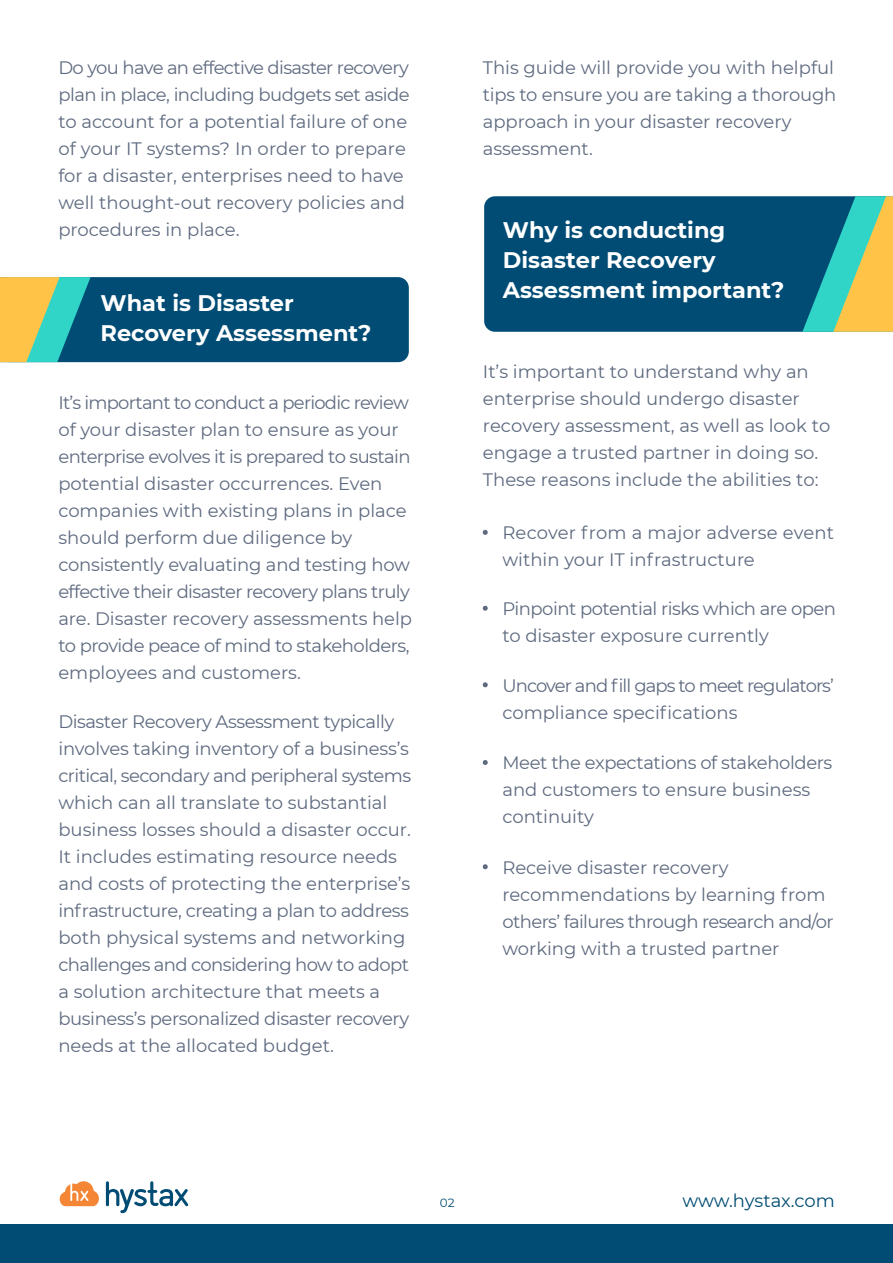
<style>
.page{position:relative;width:893px;height:1263px;background:#fff}
.page>*{position:absolute;margin:0;border:0;box-sizing:border-box;transform-origin:0 0}
.t1{font:700 22.5px/30px "Montserrat";color:#fff}
.t2{font:18px/27px "Montserrat";letter-spacing:-.005em;color:#5e6a7f}
.t3{font:18px/27px "Montserrat";letter-spacing:-.025em;color:#5e6a7f}
.t4{font:18px/27px "Montserrat";letter-spacing:-.05em;color:#5e6a7f}
.t5{font:18px "Montserrat";letter-spacing:-.005em;color:#004c74}
.t6{font:12px "Montserrat";color:#004c74}
</style>
<div class="page">
<div style="left:0;top:1225px;width:893px;height:38px;background:#004c74"></div>
<svg style="left:0;top:277px;width:409px;height:85px;background:#1f6376"></svg>
<div style="left:484px;top:196px;width:318px;height:136px;background:#004c74"></div>
<svg style="left:802px;top:196px;width:91px;height:136px;background:#6da580"></svg>
<svg style="left:59px;top:1181px;width:129px;height:32px"></svg>
<svg style="left:483px;top:530px;width:5px;height:5px"></svg>
<svg style="left:483px;top:606px;width:5px;height:5px"></svg>
<svg style="left:483px;top:682px;width:5px;height:5px"></svg>
<svg style="left:483px;top:760px;width:5px;height:5px"></svg>
<svg style="left:483px;top:864px;width:5px;height:5px"></svg>
<p class="t2" style="left:58px;top:55px;width:353px">Do you have an effective disaster recovery plan in place, including budgets set aside to account for a potential failure of one of your IT systems? In order to prepare for a disaster, enterprises need to have well thought-out recovery policies and procedures in place.</p>
<p class="t2" style="left:483px;top:55px;width:355px">This guide will provide you with helpful tips to ensure you are taking a thorough approach in your disaster recovery assessment.</p>
<p class="t1" style="left:503px;top:217px;width:283px">Why is conducting<br>Disaster Recovery<br>Assessment important?</p>
<p class="t1" style="left:101px;top:290px;width:272px">What is Disaster<br>Recovery Assessment?</p>
<p class="t2" style="left:58px;top:389px;width:355px">It’s important to conduct a periodic review of your disaster plan to ensure as your enterprise evolves it is prepared to sustain potential disaster occurrences. Even companies with existing plans in place should perform due diligence by consistently evaluating and testing how effective their disaster recovery plans truly are. Disaster recovery assessments help to provide peace of mind to stakeholders, employees and customers.</p>
<p class="t2" style="left:58px;top:708px;width:354px">Disaster Recovery Assessment typically involves taking inventory of a business’s critical, secondary and peripheral systems which can all translate to substantial business losses should a disaster occur.<br>It includes estimating resource needs and costs of protecting the enterprise’s infrastructure, creating a plan to address both physical systems and networking challenges and considering how to adopt a solution architecture that meets a business’s personalized disaster recovery needs at the allocated budget.</p>
<p class="t2" style="left:483px;top:359px;width:349px">It’s important to understand why an enterprise should undergo disaster recovery assessment, as well as look to engage a trusted partner in doing so.<br>These reasons include the abilities to:</p>
<p class="t2" style="left:502px;top:520px;width:333px">Recover from a major adverse event within your IT infrastructure</p>
<p class="t3" style="left:502px;top:596px;width:335px">Pinpoint potential risks which are open to disaster exposure currently</p>
<p class="t4" style="left:502px;top:671px;width:333px">Uncover and fill gaps to meet regulators’ compliance specifications</p>
<p class="t2" style="left:502px;top:750px;width:331px">Meet the expectations of stakeholders and customers to ensure business continuity</p>
<p class="t2" style="left:502px;top:854px;width:333px">Receive disaster recovery recommendations by learning from others’ failures through research and/or working with a trusted partner</p>
<p class="t6" style="left:440px;top:1197px;width:16px">02</p>
<p class="t5" style="left:682px;top:1192px;width:154px">www.hystax.com</p>
</div>
